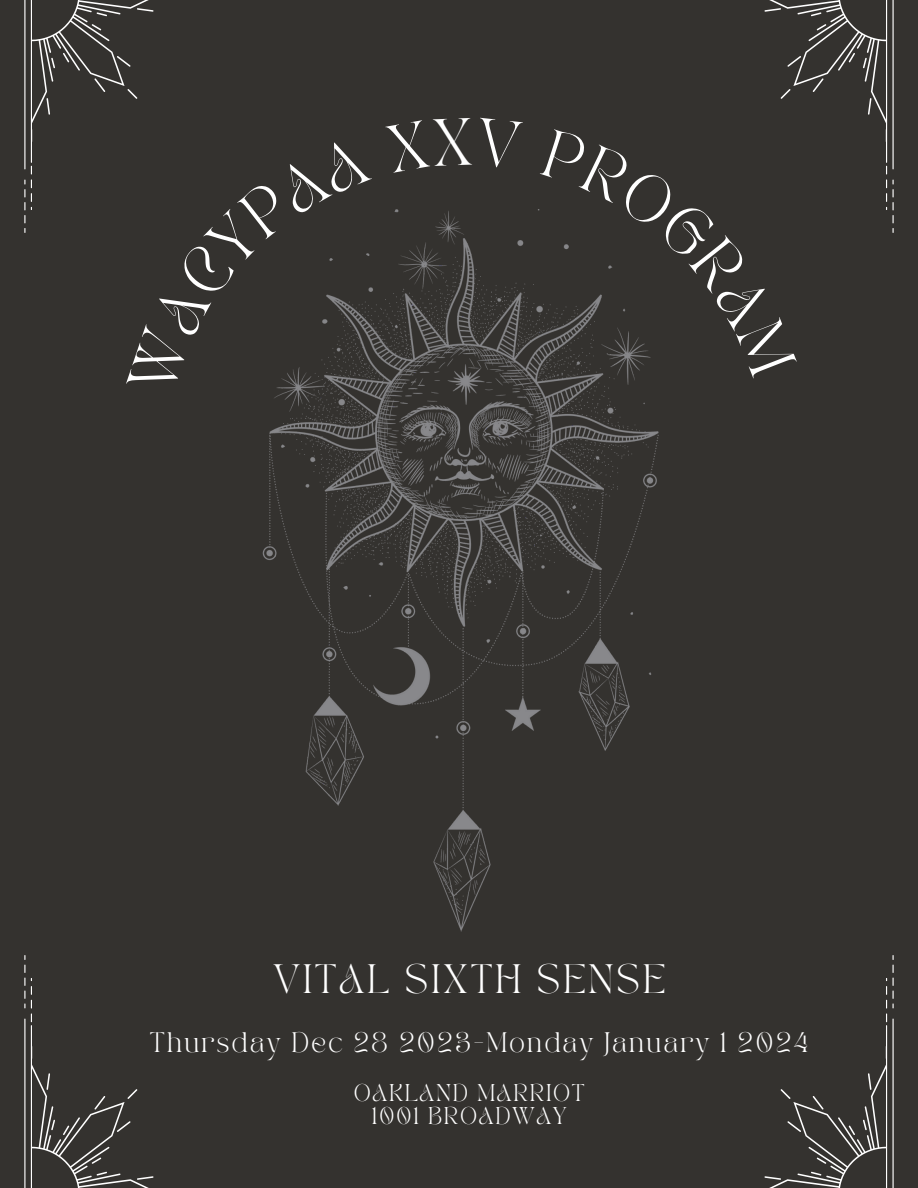
<style>
.page{position:relative;width:918px;height:1188px;background:#34322f}
.page>*{position:absolute;margin:0;border:0;box-sizing:border-box;transform-origin:0 0}
.t1{font:28.8px "TAN PEARL Regular";letter-spacing:.095em;color:#fff}
.t2{font:19.8px "TAN PEARL Regular";letter-spacing:.09em;color:#fff}
.t3{font:16.95px "TAN PEARL Regular";letter-spacing:.095em;color:#fff}
</style>
<div class="page">
<img style="left:262px;top:209px;width:397px;height:722px">
<svg style="left:764px;top:0;width:130px;height:233px"></svg>
<svg style="left:24px;top:0;width:130px;height:233px"></svg>
<svg style="left:764px;top:955px;width:130px;height:233px"></svg>
<svg style="left:24px;top:955px;width:130px;height:233px"></svg>
<svg style="left:125px;top:134px;width:247px;height:265px"></svg>
<svg style="left:540px;top:128px;width:257px;height:250px"></svg>
<p class="t1" style="left:273px;top:963px;width:393px">VITAL SIXTH SENSE</p>
<p class="t2" style="left:150px;top:1032px;width:660px">Thursday Dec 28 2023-Monday January 1 2024</p>
<p class="t3" style="left:354px;top:1083px;width:232px">OAKLAND MARRIOT</p>
<p class="t3" style="left:372px;top:1107px;width:196px">1001 BROADWAY</p>
</div>
